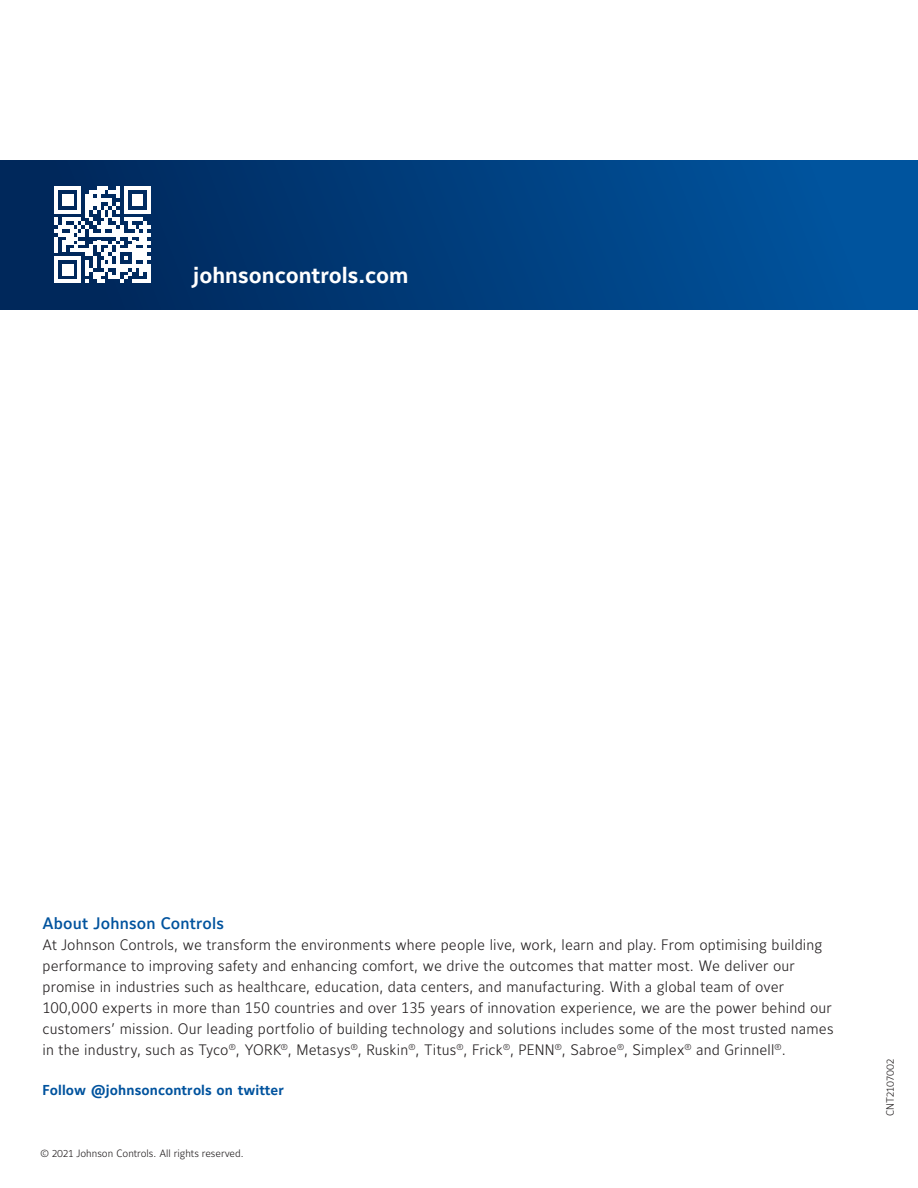
<style>
.page{position:relative;width:918px;height:1188px;background:#fff}
.page>*{position:absolute;margin:0;border:0;box-sizing:border-box;transform-origin:0 0}
.t1{font:700 22.5px "Maurea Jci Lf ML";color:#fff}
.t2{font:500 16.5px "Maurea Jci Tf ML";letter-spacing:.01em;color:#01539e}
.t3{font:300 15px/21px "Maurea Jci Tf ML";letter-spacing:.01em;color:#231f20}
.t4{font:700 14.25px "Maurea Jci Lf ML";letter-spacing:.005em;color:#01539e}
.t5{font:300 10.5px "Maurea Jci Lf ML";color:#231f20}
</style>
<div class="page">
<div style="left:0;top:160px;width:918px;height:149px;background:linear-gradient(to right,#032657,#0056a2)"></div>
<svg style="left:54px;top:187px;width:97px;height:96px"></svg>
<h1 class="t1" style="left:193px;top:261px;width:217px">johnsoncontrols.com</h1>
<p class="t2" style="left:43px;top:913px;width:183px">About Johnson Controls</p>
<p class="t3" style="left:43px;top:934px;width:793px">At Johnson Controls, we transform the environments where people live, work, learn and play. From optimising building performance to improving safety and enhancing comfort, we drive the outcomes that matter most. We deliver our promise in industries such as healthcare, education, data centers, and manufacturing. With a global team of over 100,000 experts in more than 150 countries and over 135 years of innovation experience, we are the power behind our customers’ mission. Our leading portfolio of building technology and solutions includes some of the most trusted names in the industry, such as Tyco<sup>®</sup>, YORK<sup>®</sup>, Metasys<sup>®</sup>, Ruskin<sup>®</sup>, Titus<sup>®</sup>, Frick<sup>®</sup>, PENN<sup>®</sup>, Sabroe<sup>®</sup>, Simplex<sup>®</sup> and Grinnell<sup>®</sup>.</p>
<p class="t4" style="left:43px;top:1082px;width:243px">Follow @johnsoncontrols on twitter</p>
<p class="t5" style="left:41px;top:1146px;width:205px">© 2021 Johnson Controls. All rights reserved.</p>
<p class="t5" style="left:884px;top:1116px;width:59px;rotate:-90deg">CNT2107002</p>
</div>
